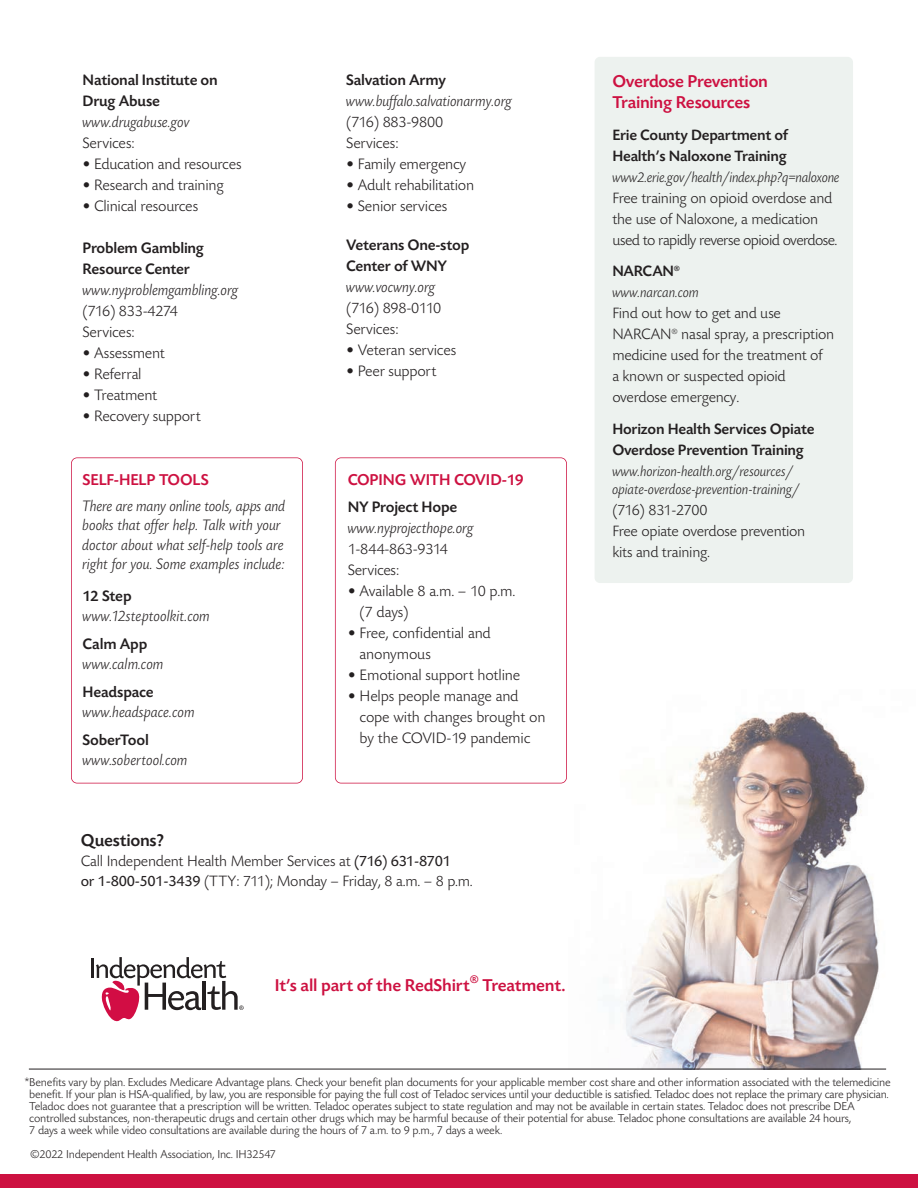
<style>
.page{position:relative;width:918px;height:1188px;background:#fff}
.page>*{position:absolute;margin:0;border:0;box-sizing:border-box;transform-origin:0 0}
.t1{font:500 18px/21px "Today BEF";letter-spacing:-.015em;color:#cd1141}
.t2{font:500 18px "Today BEF";letter-spacing:-.015em;color:#231f20}
.t3{font:500 16.5px "Today BEF";letter-spacing:-.01em;color:#cd1141}
.t4{font:300 15.9px/21px "Today BEF";letter-spacing:-.015em;color:#231f20}
.t5{font:italic 300 15.9px/19.5px "Today BEF";letter-spacing:-.015em;color:#231f20}
.t6{font:500 15.9px/21px "Today BEF";letter-spacing:-.015em;color:#231f20}
.t7{font:300 15.75px/21px "Today BEF";letter-spacing:-.015em;color:#231f20}
.t8{font:500 15.75px/21px "Today BEF";letter-spacing:-.015em;color:#231f20}
.t9{font:italic 300 15px/18px "Today BEF";letter-spacing:-.02em;color:#231f20}
.t10{font:300 12px/12px "Today BEF";letter-spacing:-.015em;color:#231f20}
.s1{font-weight:400}
</style>
<div class="page">
<img style="left:459px;top:712px;width:428px;height:357px">
<div style="left:0;top:1175px;width:918px;height:13px;background:#cd1141"></div>
<hr style="left:29px;top:1069px;width:857px;height:1px;background:#231f20">
<div style="left:595px;top:57px;width:258px;height:526px;background:#edf2ef;border-radius:5px"></div>
<svg style="left:71px;top:457px;width:232px;height:326px"></svg>
<svg style="left:335px;top:457px;width:232px;height:326px"></svg>
<hr style="left:91px;top:958px;width:3px;height:20px;background:#231f20">
<svg style="left:96px;top:957px;width:148px;height:64px"></svg>
<h3 class="t6" style="left:83px;top:71px;width:137px">National Institute on<br>Drug Abuse</h3>
<h3 class="t5" style="left:83px;top:113px;width:109px">www.drugabuse.gov</h3>
<h3 class="t4" style="left:83px;top:134px;width:54px">Services:</h3>
<h3 class="t4" style="left:83px;top:155px;width:161px">• Education and resources</h3>
<h3 class="t4" style="left:83px;top:176px;width:143px">• Research and training</h3>
<h3 class="t4" style="left:83px;top:197px;width:117px">• Clinical resources</h3>
<h3 class="t6" style="left:83px;top:239px;width:123px">Problem Gambling<br>Resource Center</h3>
<h3 class="t5" style="left:83px;top:282px;width:158px">www.nyproblemgambling.org</h3>
<h3 class="t4" style="left:83px;top:302px;width:97px">(716) 833-4274<br>Services:</h3>
<h3 class="t4" style="left:83px;top:344px;width:84px">• Assessment</h3>
<h3 class="t4" style="left:83px;top:365px;width:61px">• Referral</h3>
<h3 class="t4" style="left:83px;top:386px;width:76px">• Treatment</h3>
<h3 class="t4" style="left:83px;top:407px;width:120px">• Recovery support</h3>
<h2 class="t3" style="left:83px;top:474px;width:128px">SELF-HELP TOOLS</h2>
<h3 class="t5" style="left:83px;top:497px;width:205px">There are many online tools, apps and books that offer help. Talk with your doctor about what self-help tools are right for you. Some examples include:</h3>
<h3 class="t6" style="left:83px;top:588px;width:51px">12 Step</h3>
<h3 class="t5" style="left:83px;top:608px;width:129px">www.12steptoolkit.com</h3>
<h3 class="t6" style="left:83px;top:636px;width:66px">Calm App</h3>
<h3 class="t5" style="left:83px;top:656px;width:83px">www.calm.com</h3>
<h3 class="t6" style="left:83px;top:684px;width:73px">Headspace</h3>
<h3 class="t5" style="left:83px;top:704px;width:114px">www.headspace.com</h3>
<h3 class="t6" style="left:83px;top:731px;width:68px">SoberTool</h3>
<h3 class="t5" style="left:83px;top:752px;width:107px">www.sobertool.com</h3>
<h3 class="t6" style="left:346px;top:71px;width:101px">Salvation Army</h3>
<h3 class="t5" style="left:346px;top:93px;width:168px">www.buffalo.salvationarmy.org</h3>
<h3 class="t4" style="left:346px;top:113px;width:98px">(716) 883-9800<br>Services:</h3>
<h3 class="t4" style="left:346px;top:155px;width:121px">• Family emergency</h3>
<h3 class="t4" style="left:346px;top:176px;width:129px">• Adult rehabilitation</h3>
<h3 class="t4" style="left:346px;top:197px;width:103px">• Senior services</h3>
<h3 class="t6" style="left:346px;top:236px;width:125px">Veterans One-stop<br>Center of WNY</h3>
<h3 class="t5" style="left:346px;top:279px;width:91px">www.vocwny.org</h3>
<h3 class="t4" style="left:346px;top:299px;width:97px">(716) 898-0110<br>Services:</h3>
<h3 class="t4" style="left:346px;top:341px;width:112px">• Veteran services</h3>
<h3 class="t4" style="left:346px;top:362px;width:92px">• Peer support</h3>
<h2 class="t3" style="left:348px;top:474px;width:178px">COPING WITH COVID-19</h2>
<h3 class="t6" style="left:348px;top:498px;width:111px">NY Project Hope</h3>
<h3 class="t5" style="left:348px;top:520px;width:128px">www.nyprojecthope.org</h3>
<h3 class="t4" style="left:348px;top:540px;width:102px">1-844-863-9314<br>Services:</h3>
<h3 class="t4" style="left:360px;top:582px;width:157px;text-indent:-12px">• Available 8 a.m. – 10 p.m. (7 days)</h3>
<h3 class="t4" style="left:360px;top:624px;width:133px;text-indent:-12px">• Free, confidential and anonymous</h3>
<h3 class="t4" style="left:348px;top:666px;width:174px">• Emotional support hotline</h3>
<h3 class="t4" style="left:360px;top:687px;width:187px;text-indent:-12px">• Helps people manage and cope with changes brought on by the COVID-19 pandemic</h3>
<h1 class="t2" style="left:81px;top:833px;width:85px">Questions?</h1>
<h3 class="t7" style="left:81px;top:853px;width:394px;line-height:20.2px">Call Independent Health Member Services at <span class="s1">(716) 631-8701<br>or 1-800-501-3439</span> (TTY: 711); Monday – Friday, 8 a.m. – 8 p.m.</h3>
<h1 class="t1" style="left:275px;top:977px;width:292px">It’s all part of the RedShirt<sup>®</sup> Treatment.</h1>
<h1 class="t1" style="left:612px;top:73px;width:157px">Overdose Prevention<br>Training Resources</h1>
<h3 class="t8" style="left:612px;top:126px;width:177px">Erie County Department of<br>Health’s Naloxone Training</h3>
<p class="t9" style="left:612px;top:170px;width:229px">www2.erie.gov/health/index.php?q=naloxone</p>
<h3 class="t7" style="left:612px;top:189px;width:227px">Free training on opioid overdose and the use of Naloxone, a medication used to rapidly reverse opioid overdose.</h3>
<h3 class="t8" style="left:612px;top:263px;width:69px">NARCAN<sup>®</sup></h3>
<p class="t9" style="left:612px;top:285px;width:88px">www.narcan.com</p>
<h3 class="t7" style="left:612px;top:305px;width:223px">Find out how to get and use<br>NARCAN<sup>®</sup> nasal spray, a prescription medicine used for the treatment of<br>a known or suspected opioid overdose emergency.</h3>
<h3 class="t8" style="left:612px;top:420px;width:204px">Horizon Health Services Opiate<br>Overdose Prevention Training</h3>
<p class="t9" style="left:612px;top:464px;width:189px">www.horizon-health.org/resources/ opiate-overdose-prevention-training/</p>
<h3 class="t7" style="left:612px;top:501px;width:194px">(716) 831-2700<br>Free opiate overdose prevention kits and training.</h3>
<p class="t10" style="left:29px;top:1077px;width:863px;text-indent:-5px">*Benefits vary by plan. Excludes Medicare Advantage plans. Check your benefit plan documents for your applicable member cost share and other information associated with the telemedicine benefit. If your plan is HSA-qualified, by law, you are responsible for paying the full cost of Teladoc services until your deductible is satisfied. Teladoc does not replace the primary care physician.<br>Teladoc does not guarantee that a prescription will be written. Teladoc operates subject to state regulation and may not be available in certain states. Teladoc does not prescribe DEA controlled substances, non-therapeutic drugs and certain other drugs which may be harmful because of their potential for abuse. Teladoc phone consultations are available 24 hours,<br>7 days a week while video consultations are available during the hours of 7 a.m. to 9 p.m., 7 days a week.</p>
<p class="t10" style="left:30px;top:1149px;width:248px">©2022 Independent Health Association, Inc. IH32547</p>
</div>
